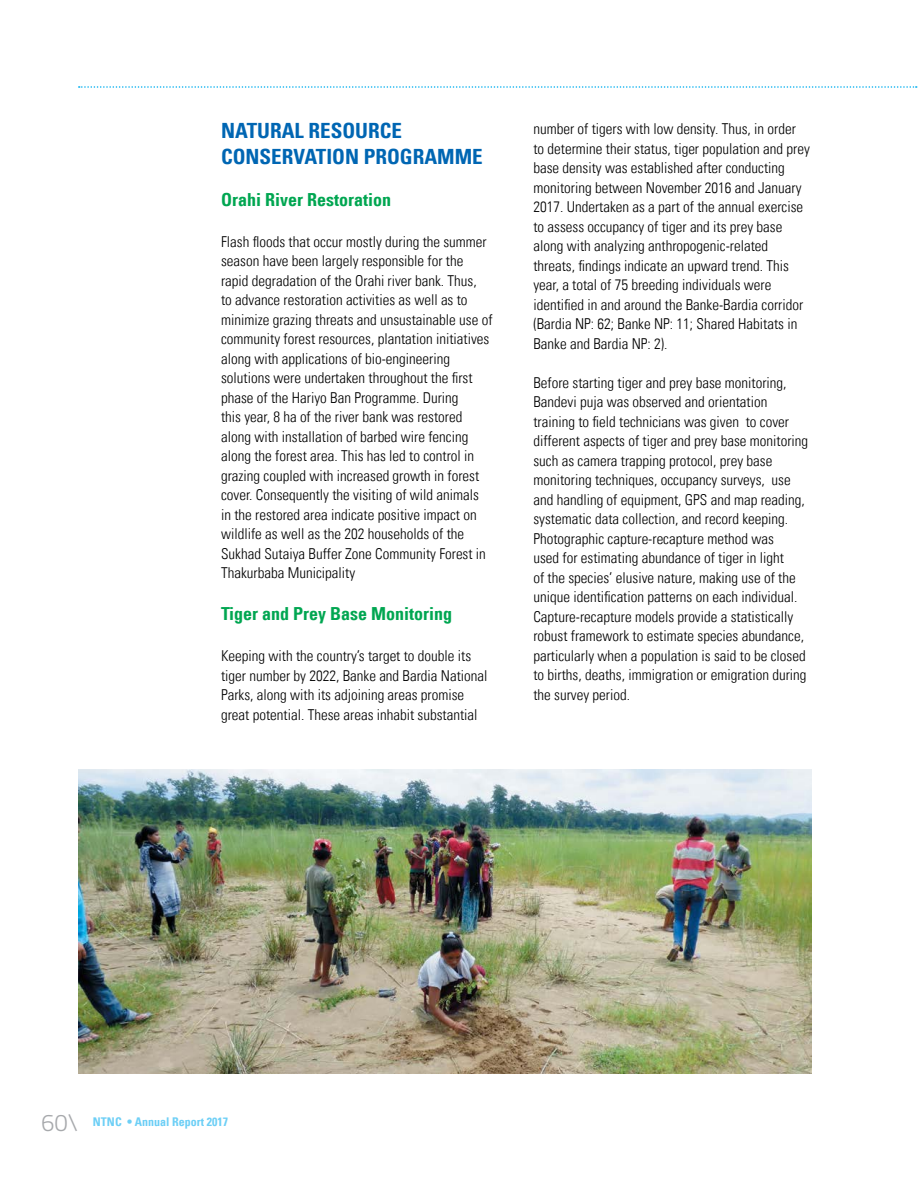
<style>
.page{position:relative;width:918px;height:1188px;background:#fff}
.page>*{position:absolute;margin:0;border:0;box-sizing:border-box;transform-origin:0 0}
.t1{font:700 condensed 21px/25.2px "Univers LT";color:#0066b3}
.t2{font:700 condensed 18px "Univers LT";color:#00a651}
.t3{font:300 condensed 15px/19.5px "Univers LT";color:#000}
.t4{font:700 condensed 12px "Univers LT";color:#6dcff6}
.s1{font-family:"Titillium Web";font-weight:300;font-stretch:normal;font-size:24px;color:#a7a9ac}
</style>
<div class="page">
<svg style="left:79px;top:86px;width:838px;height:2px"></svg>
<img style="left:78px;top:770px;width:734px;height:303px">
<h1 class="t1" style="left:221px;top:118px;width:263px">NATURAL RESOURCE<br>CONSERVATION PROGRAMME</h1>
<p class="t2" style="left:221px;top:188px;width:171px">Orahi River Restoration</p>
<p class="t3" style="left:221px;top:232px;width:273px">Flash floods that occur mostly during the summer season have been largely responsible for the rapid degradation of the Orahi river bank. Thus,<br>to advance restoration activities as well as to minimize grazing threats and unsustainable use of community forest resources, plantation initiatives along with applications of bio-engineering solutions were undertaken throughout the first phase of the Hariyo Ban Programme. During<br>this year, 8 ha of the river bank was restored along with installation of barbed wire fencing along the forest area. This has led to control in grazing coupled with increased growth in forest cover. Consequently the visiting of wild animals in the restored area indicate positive impact on wildlife as well as the 202 households of the Sukhad Sutaiya Buffer Zone Community Forest in Thakurbaba Municipality</p>
<p class="t2" style="left:221px;top:603px;width:233px">Tiger and Prey Base Monitoring</p>
<p class="t3" style="left:221px;top:646px;width:268px">Keeping with the country’s target to double its tiger number by 2022, Banke and Bardia National Parks, along with its adjoining areas promise great potential. These areas inhabit substantial</p>
<p class="t3" style="left:533px;top:119px;width:278px">number of tigers with low density. Thus, in order to determine their status, tiger population and prey base density was established after conducting monitoring between November 2016 and January 2017. Undertaken as a part of the annual exercise to assess occupancy of tiger and its prey base along with analyzing anthropogenic-related threats, findings indicate an upward trend. This year, a total of 75 breeding individuals were identified in and around the Banke-Bardia corridor (Bardia NP: 62; Banke NP: 11; Shared Habitats in Banke and Bardia NP: 2).</p>
<p class="t3" style="left:533px;top:373px;width:276px">Before starting tiger and prey base monitoring, Bandevi puja was observed and orientation training to field technicians was given to cover different aspects of tiger and prey base monitoring such as camera trapping protocol, prey base monitoring techniques, occupancy surveys, use and handling of equipment, GPS and map reading, systematic data collection, and record keeping.<br>Photographic capture-recapture method was<br>used for estimating abundance of tiger in light<br>of the species’ elusive nature, making use of the unique identification patterns on each individual.<br>Capture-recapture models provide a statistically robust framework to estimate species abundance, particularly when a population is said to be closed to births, deaths, immigration or emigration during the survey period.</p>
<p class="t4" style="left:41px;top:1115px;width:189px"><span class="s1">60\</span> NTNC • Annual Report 2017</p>
</div>
